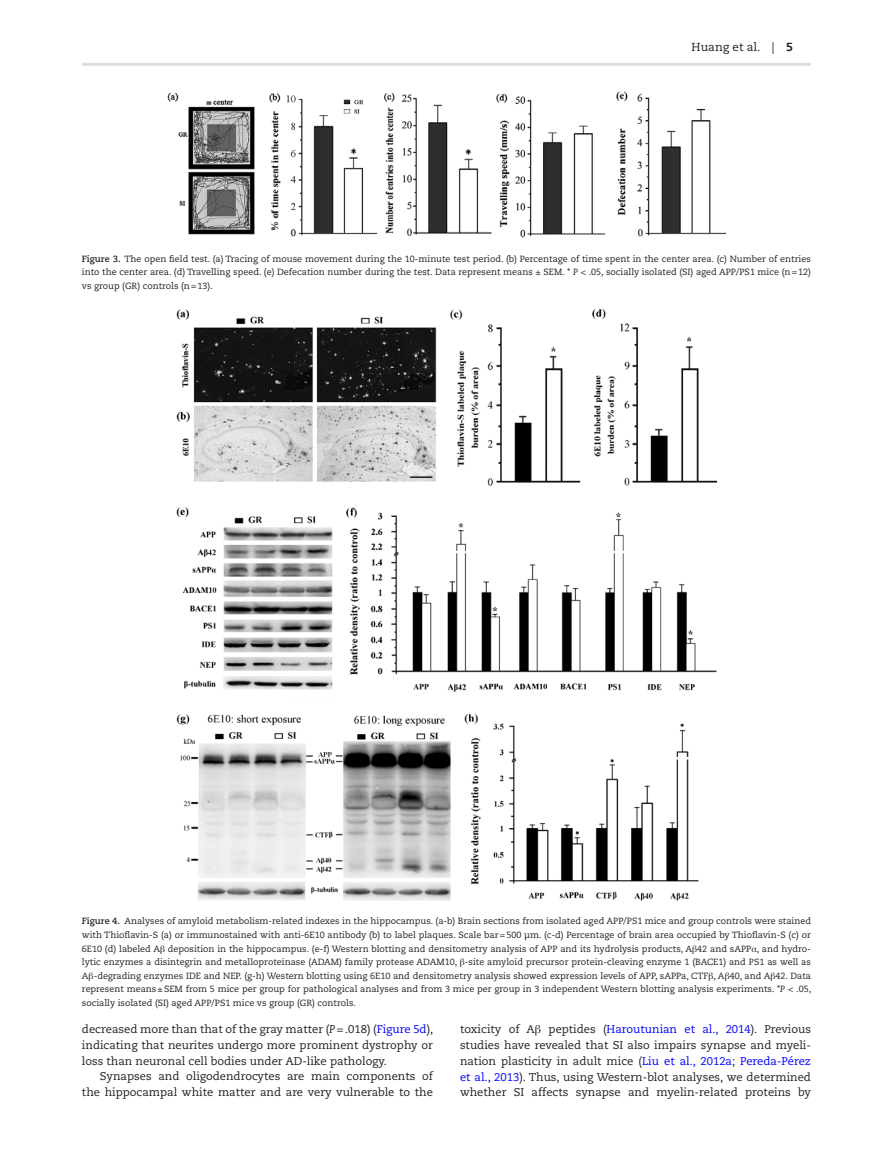
<style>
.page{position:relative;width:893px;height:1174px;background:#fff}
.page>*{position:absolute;margin:0;border:0;box-sizing:border-box;transform-origin:0 0}
.t1{font:11.7px "Caecilia LT Std";color:#231f20}
.t2{font:11.25px/15.8px "Caecilia LT Std";color:#231f20;text-align:justify}
.t3{font:9px/13.5px "Caecilia LT Std";color:#231f20;text-align:justify}
.s1{font-weight:800}
.s2{font-weight:700}
.s3{font-style:italic}
.s4{font-family:"Gandhari Unicode"}
.s5{color:#00f}
</style>
<div class="page">
<hr style="left:82px;top:63px;width:729px;height:3px;background:#dcdddf">
<img style="left:168px;top:91px;width:557px;height:147px">
<img style="left:176px;top:309px;width:540px;height:591px">
<p class="t1" style="left:692px;top:40px;width:103px">Huang et al. | <span class="s1">5</span></p>
<p class="t3" style="left:82px;top:252px;width:730px"><span class="s2">Figure 3.</span> The open field test. (a) Tracing of mouse movement during the 10-minute test period. (b) Percentage of time spent in the center area. (c) Number of entries into the center area. (d) Travelling speed. (e) Defecation number during the test. Data represent means ± SEM. * <span class="s3">P</span> &lt; .05, socially isolated (SI) aged APP/PS1 mice (n=12) vs group (GR) controls (n=13).</p>
<p class="t3" style="left:82px;top:914px;width:731px"><span class="s2">Figure 4.</span> Analyses of amyloid metabolism-related indexes in the hippocampus. (a-b) Brain sections from isolated aged APP/PS1 mice and group controls were stained with Thioflavin-S (a) or immunostained with anti-6E10 antibody (b) to label plaques. Scale bar=500 μm. (c-d) Percentage of brain area occupied by Thioflavin-S (c) or 6E10 (d) labeled A<span class="s4">β</span> deposition in the hippocampus. (e-f) Western blotting and densitometry analysis of APP and its hydrolysis products, A<span class="s4">β</span>42 and sAPP<span class="s4">α</span>, and hydro&shy;lytic enzymes a disintegrin and metalloproteinase (ADAM) family protease ADAM10, <span class="s4">β</span>-site amyloid precursor protein-cleaving enzyme 1 (BACE1) and PS1 as well as A<span class="s4">β</span>-degrading enzymes IDE and NEP. (g-h) Western blotting using 6E10 and densitometry analysis showed expression levels of APP, sAPPa, CTF<span class="s4">β</span>, A<span class="s4">β</span>40, and A<span class="s4">β</span>42. Data represent means±SEM from 5 mice per group for pathological analyses and from 3 mice per group in 3 independent Western blotting analysis experiments. *<span class="s3">P</span> &lt; .05, socially isolated (SI) aged APP/PS1 mice vs group (GR) controls.</p>
<p class="t2" style="left:82px;top:1021px;width:353px">decreased more than that of the gray matter (<span class="s3">P</span>=.018) (<span class="s5">Figure 5d</span>), indicating that neurites undergo more prominent dystrophy or loss than neuronal cell bodies under AD-like pathology.</p>
<p class="t2" style="left:82px;top:1068px;width:353px;text-align:right">Synapses and oligodendrocytes are main components of the hippocampal white matter and are very vulnerable to the</p>
<p class="t2" style="left:460px;top:1021px;width:353px">toxicity of A<span class="s4">β</span> peptides (<span class="s5">Haroutunian et al., 2014</span>). Previous studies have revealed that SI also impairs synapse and myeli&shy;nation plasticity in adult mice (<span class="s5">Liu et al., 2012a</span>; <span class="s5">Pereda-Pérez et al., 2013</span>). Thus, using Western-blot analyses, we determined whether SI affects synapse and myelin-related proteins by</p>
</div>
